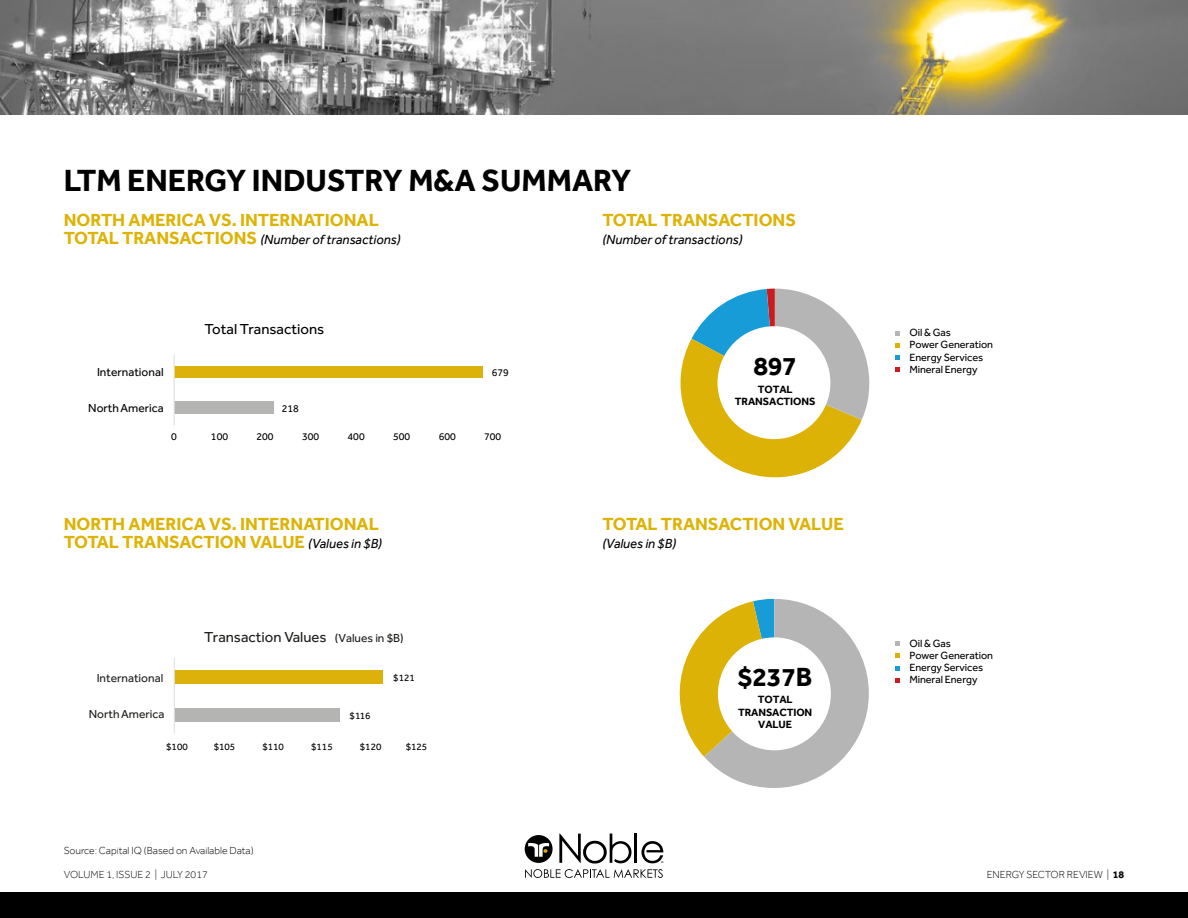
<style>
.page{position:relative;width:1188px;height:918px;background:#fff}
.page>*{position:absolute;margin:0;border:0;box-sizing:border-box;transform-origin:0 0}
.t1{font:700 31.5px "Effra";color:#000}
.t2{font:700 27px "Effra";letter-spacing:-.01em;color:#000}
.t3{font:700 18px/18px "Effra";color:#ddb306}
.t4{font:15px "Effra";color:#1e1e1c}
.t5{font:15px "Effra";color:#000}
.t6{font:italic 13.5px "Effra";color:#000}
.t7{font:12px "Effra";color:#000}
.t8{font:12px "Effra";color:#1e1e1c}
.t9{font:10.8px/12.1px "Effra";letter-spacing:-.01em;color:#000}
.t10{font:700 10.8px/12.1px "Effra";letter-spacing:-.01em;color:#000;text-align:center}
.t11{font:300 10.5px "Effra";color:#000}
.t12{font:10.5px "Effra";color:#000}
.t13{font:300 10.5px "Effra";color:#070707}
.t14{font:9.9px "Effra";color:#000}
.s1{font-weight:700;font-style:normal;font-size:18px;color:#ddb306}
.s2{font-weight:400;font-style:italic;font-size:13.5px;color:#000}
.s3{font-size:12px}
.s4{font-weight:700}
</style>
<div class="page">
<div style="left:0;top:892px;width:1188px;height:26px;background:#000"></div>
<svg style="left:525px;top:834px;width:138px;height:44px"></svg>
<img style="left:0;top:0;width:1188px;height:115px">
<div style="left:174px;top:401px;width:99px;height:13px;background:#b4b5b3"></div>
<div style="left:174px;top:366px;width:309px;height:12px;background:#dcb109"></div>
<hr style="left:174px;top:354px;width:1px;height:71px;background:#e0e0e0">
<div style="left:174px;top:708px;width:166px;height:14px;background:#b4b5b3"></div>
<div style="left:175px;top:670px;width:208px;height:13px;background:#dcb109"></div>
<hr style="left:174px;top:658px;width:1px;height:76px;background:#e0e0e0">
<svg style="left:679px;top:599px;width:190px;height:189px"></svg>
<div style="left:718px;top:637px;width:113px;height:113px;background:#fff;border-radius:50%"></div>
<svg style="left:895px;top:642px;width:5px;height:4px"></svg>
<svg style="left:895px;top:653px;width:5px;height:5px"></svg>
<svg style="left:895px;top:666px;width:5px;height:5px"></svg>
<svg style="left:895px;top:678px;width:5px;height:5px"></svg>
<svg style="left:680px;top:289px;width:189px;height:189px"></svg>
<div style="left:718px;top:326px;width:112px;height:113px;background:#fff;border-radius:50%"></div>
<svg style="left:895px;top:331px;width:5px;height:5px"></svg>
<svg style="left:895px;top:343px;width:5px;height:4px"></svg>
<svg style="left:895px;top:355px;width:5px;height:5px"></svg>
<svg style="left:895px;top:367px;width:5px;height:5px"></svg>
<h1 class="t1" style="left:64px;top:162px;width:569px">LTM ENERGY INDUSTRY M&amp;A SUMMARY</h1>
<p class="t3" style="left:64px;top:210px;width:317px">NORTH AMERICA VS. INTERNATIONAL</p>
<p class="t6" style="left:64px;top:231px;width:338px"><span class="s1">TOTAL TRANSACTIONS</span> (Number of transactions)</p>
<p class="t3" style="left:603px;top:210px;width:195px">TOTAL TRANSACTIONS</p>
<p class="t6" style="left:603px;top:231px;width:141px">(Number of transactions)</p>
<p class="t5" style="left:205px;top:320px;width:121px">Total Transactions</p>
<p class="t7" style="left:97px;top:365px;width:68px">International</p>
<p class="t12" style="left:492px;top:367px;width:19px">679</p>
<p class="t7" style="left:88px;top:401px;width:77px">NorthAmerica</p>
<p class="t12" style="left:282px;top:402px;width:19px">218</p>
<p class="t12" style="left:171px;top:431px;width:7px">0</p>
<p class="t12" style="left:211px;top:431px;width:19px">100</p>
<p class="t12" style="left:257px;top:431px;width:19px">200</p>
<p class="t12" style="left:302px;top:431px;width:19px">300</p>
<p class="t12" style="left:348px;top:431px;width:19px">400</p>
<p class="t12" style="left:393px;top:431px;width:19px">500</p>
<p class="t12" style="left:439px;top:431px;width:19px">600</p>
<p class="t12" style="left:484px;top:431px;width:19px">700</p>
<p class="t9" style="left:909px;top:326px;width:85px">Oil &amp; Gas<br>Power Generation<br>Energy Services</p>
<h2 class="t2" style="left:753px;top:350px;width:45px">897</h2>
<p class="t9" style="left:909px;top:363px;width:70px">Mineral Energy</p>
<p class="t10" style="left:735px;top:383px;width:82px">TOTAL<br>TRANSACTIONS</p>
<p class="t3" style="left:64px;top:515px;width:320px">NORTH AMERICA VS. INTERNATIONAL<br>TOTAL TRANSACTION VALUE <span class="s2">(Values in $B)</span></p>
<p class="t3" style="left:603px;top:515px;width:243px">TOTAL TRANSACTION VALUE</p>
<p class="t6" style="left:603px;top:536px;width:75px">(Values in $B)</p>
<p class="t8" style="left:97px;top:671px;width:68px">International</p>
<p class="t8" style="left:89px;top:707px;width:77px">NorthAmerica</p>
<p class="t4" style="left:204px;top:628px;width:201px">Transaction Values <span class="s3">(Values in $B)</span></p>
<p class="t14" style="left:350px;top:710px;width:22px">$116</p>
<p class="t14" style="left:393px;top:672px;width:23px">$121</p>
<p class="t14" style="left:166px;top:740px;width:23px">$100</p>
<p class="t14" style="left:214px;top:740px;width:23px">$105</p>
<p class="t14" style="left:263px;top:740px;width:23px">$110</p>
<p class="t14" style="left:311px;top:740px;width:23px">$115</p>
<p class="t14" style="left:360px;top:740px;width:23px">$120</p>
<p class="t14" style="left:406px;top:740px;width:23px">$125</p>
<p class="t11" style="left:64px;top:844px;width:191px">Source: Capital IQ (Based on Available Data)</p>
<p class="t9" style="left:909px;top:637px;width:85px">Oil &amp; Gas<br>Power Generation<br>Energy Services</p>
<h2 class="t2" style="left:738px;top:661px;width:76px">$237B</h2>
<p class="t9" style="left:909px;top:674px;width:70px">Mineral Energy</p>
<p class="t10" style="left:738px;top:694px;width:76px">TOTAL<br>TRANSACTION<br>VALUE</p>
<p class="t13" style="left:64px;top:868px;width:146px">VOLUME 1, ISSUE 2 | JULY 2017</p>
<p class="t11" style="left:987px;top:868px;width:139px">ENERGY SECTOR REVIEW | <span class="s4">18</span></p>
</div>
